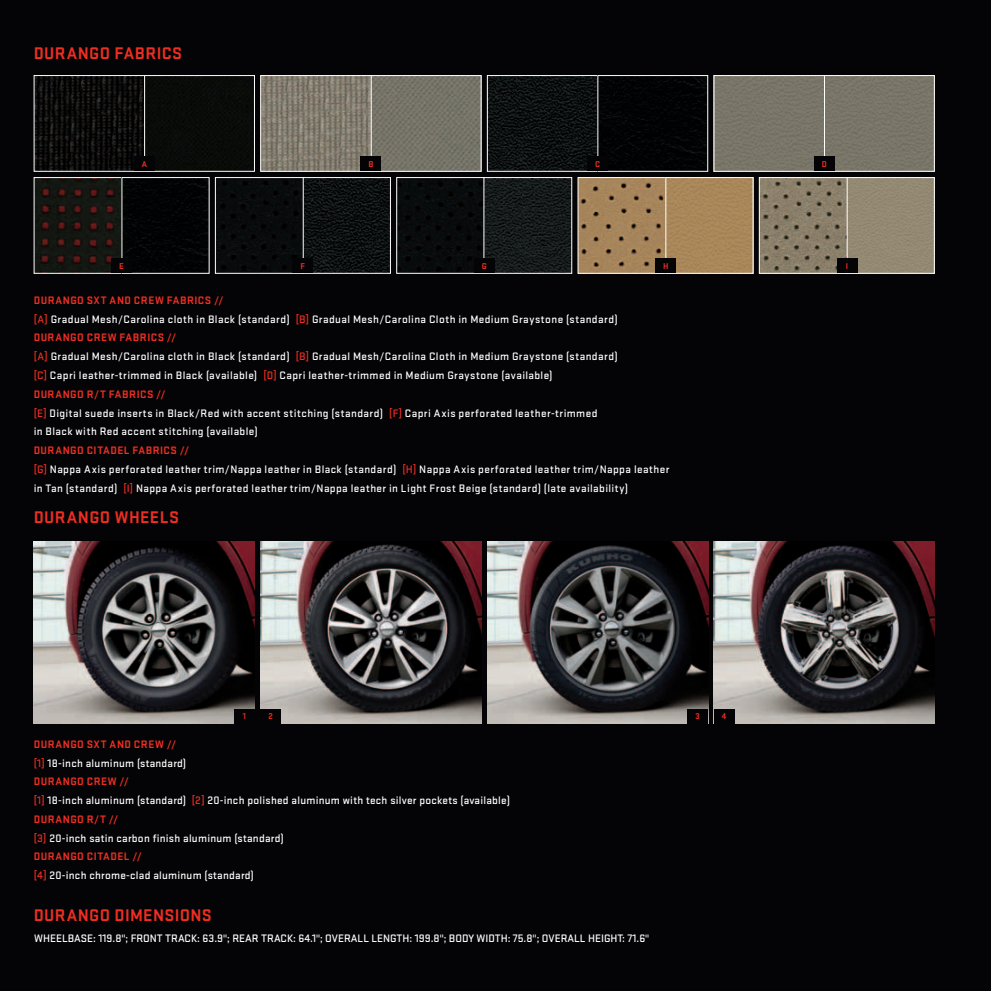
<style>
.page{position:relative;width:991px;height:991px;background:#fff}
.page>*{position:absolute;margin:0;border:0;box-sizing:border-box;transform-origin:0 0}
.t1{font:700 17.5px "Stratum 1";letter-spacing:.02em;color:#ee2e22}
.t2{font:500 11.25px/18.8px "Stratum 1";letter-spacing:.03em;color:#fff}
.t3{font:700 8.75px "Stratum 1";color:#ee2e22}
.s1{font-weight:700;color:#ee2e22}
.s2{color:#ee2e22}
</style>
<div class="page">
<div style="left:0;top:0;width:990px;height:990px;background:#040305"></div>
<img style="left:34px;top:541px;width:221px;height:182px">
<img style="left:487px;top:541px;width:220px;height:182px">
<img style="left:713px;top:541px;width:221px;height:182px">
<img style="left:260px;top:541px;width:221px;height:182px">
<div style="left:260px;top:708px;width:21px;height:15px;background:#040305"></div>
<div style="left:686px;top:708px;width:21px;height:15px;background:#040305"></div>
<div style="left:713px;top:708px;width:21px;height:15px;background:#040305"></div>
<div style="left:234px;top:708px;width:21px;height:15px;background:#040305"></div>
<img style="left:36px;top:77px;width:108px;height:92px">
<div style="left:34px;top:75px;width:114px;height:96px;border:1px solid #fff"></div>
<img style="left:262px;top:77px;width:109px;height:92px">
<div style="left:260px;top:75px;width:115px;height:96px;border:1px solid #fff"></div>
<img style="left:489px;top:77px;width:108px;height:92px">
<div style="left:487px;top:75px;width:114px;height:96px;border:1px solid #fff"></div>
<div style="left:715px;top:77px;width:108px;height:92px;background:#797668"></div>
<div style="left:713px;top:75px;width:120px;height:96px;border:1px solid #fff"></div>
<img style="left:146px;top:77px;width:107px;height:92px">
<div style="left:144px;top:75px;width:111px;height:96px;border:1px solid #fff"></div>
<img style="left:373px;top:77px;width:106px;height:92px">
<div style="left:371px;top:75px;width:110px;height:96px;border:1px solid #fff"></div>
<img style="left:599px;top:77px;width:106px;height:89px">
<div style="left:825px;top:77px;width:107px;height:92px;background:#797668"></div>
<div style="left:823px;top:75px;width:111px;height:96px;border:1px solid #fff"></div>
<img style="left:36px;top:179px;width:85px;height:92px">
<div style="left:34px;top:177px;width:91px;height:96px;border:1px solid #fff"></div>
<img style="left:217px;top:179px;width:86px;height:92px">
<div style="left:215px;top:177px;width:91px;height:96px;border:1px solid #fff"></div>
<img style="left:579px;top:179px;width:86px;height:92px">
<div style="left:577px;top:177px;width:92px;height:96px;border:1px solid #fff"></div>
<img style="left:760px;top:179px;width:86px;height:92px">
<div style="left:758px;top:177px;width:93px;height:96px;border:1px solid #fff"></div>
<img style="left:123px;top:179px;width:84px;height:88px">
<img style="left:305px;top:179px;width:83px;height:92px">
<img style="left:484px;top:179px;width:85px;height:92px">
<div style="left:480px;top:177px;width:91px;height:96px;border:1px solid #fff"></div>
<div style="left:667px;top:179px;width:84px;height:92px;background:#a98759"></div>
<div style="left:665px;top:177px;width:88px;height:96px;border:1px solid #fff"></div>
<div style="left:848px;top:179px;width:84px;height:92px;background:#938a73"></div>
<div style="left:846px;top:177px;width:88px;height:96px;border:1px solid #fff"></div>
<img style="left:398px;top:179px;width:84px;height:92px">
<div style="left:396px;top:177px;width:88px;height:96px;border:1px solid #fff"></div>
<div style="left:134px;top:156px;width:21px;height:15px;background:#040305"></div>
<div style="left:111px;top:258px;width:21px;height:15px;background:#040305"></div>
<div style="left:360px;top:156px;width:21px;height:15px;background:#040305"></div>
<div style="left:292px;top:258px;width:21px;height:15px;background:#040305"></div>
<div style="left:586px;top:156px;width:21px;height:15px;background:#040305"></div>
<div style="left:473px;top:258px;width:21px;height:15px;background:#040305"></div>
<div style="left:813px;top:156px;width:21px;height:15px;background:#040305"></div>
<div style="left:655px;top:258px;width:21px;height:15px;background:#040305"></div>
<div style="left:836px;top:258px;width:21px;height:15px;background:#040305"></div>
<h1 class="t1" style="left:34px;top:41px;width:147px">DURANGO FABRICS</h1>
<p class="t3" style="left:142px;top:158px;width:7px">A</p>
<p class="t3" style="left:119px;top:260px;width:6px">E</p>
<p class="t3" style="left:300px;top:260px;width:5px">F</p>
<p class="t3" style="left:368px;top:158px;width:5px">B</p>
<p class="t3" style="left:481px;top:260px;width:7px">G</p>
<p class="t3" style="left:594px;top:158px;width:7px">C</p>
<p class="t3" style="left:821px;top:158px;width:7px">D</p>
<p class="t3" style="left:662px;top:260px;width:7px">H</p>
<p class="t3" style="left:845px;top:260px;width:3px">I</p>
<p class="t2" style="left:34px;top:290px;width:585px"><span class="s1">DURANGO SXT AND CREW FABRICS //<br></span><span class="s2">[A]</span> Gradual Mesh/Carolina cloth in Black (standard) <span class="s2">[B]</span> Gradual Mesh/Carolina Cloth in Medium Graystone (standard)<br><span class="s1">DURANGO CREW FABRICS //<br></span><span class="s2">[A]</span> Gradual Mesh/Carolina cloth in Black (standard) <span class="s2">[B]</span> Gradual Mesh/Carolina Cloth in Medium Graystone (standard) <span class="s2">[C]</span> Capri leather-trimmed in Black (available) <span class="s2">[D]</span> Capri leather-trimmed in Medium Graystone (available)<br><span class="s1">DURANGO R/T FABRICS //<br></span><span class="s2">[E]</span> Digital suede inserts in Black/Red with accent stitching (standard) <span class="s2">[F]</span> Capri Axis perforated leather-trimmed<br>in Black with Red accent stitching (available)</p>
<p class="t2" style="left:34px;top:440px;width:637px"><span class="s1">DURANGO CITADEL FABRICS //<br></span><span class="s2">[G]</span> Nappa Axis perforated leather trim/Nappa leather in Black (standard) <span class="s2">[H]</span> Nappa Axis perforated leather trim/Nappa leather in Tan (standard) <span class="s2">[I]</span> Nappa Axis perforated leather trim/Nappa leather in Light Frost Beige (standard) (late availability)</p>
<h1 class="t1" style="left:34px;top:505px;width:136px">DURANGO WHEELS</h1>
<p class="t3" style="left:242px;top:710px;width:5px">1</p>
<p class="t3" style="left:268px;top:710px;width:6px">2</p>
<p class="t3" style="left:695px;top:710px;width:6px">3</p>
<p class="t3" style="left:721px;top:710px;width:6px">4</p>
<p class="t2" style="left:34px;top:733px;width:477px"><span class="s1">DURANGO SXT AND CREW //<br></span><span class="s2">[1]</span> 18-inch aluminum (standard)<br><span class="s1">DURANGO CREW //<br></span><span class="s2">[1]</span> 18-inch aluminum (standard) <span class="s2">[2]</span> 20-inch polished aluminum with tech silver pockets (available)<br><span class="s1">DURANGO R/T //<br></span><span class="s2">[3]</span> 20-inch satin carbon finish aluminum (standard)<br><span class="s1">DURANGO CITADEL //<br></span><span class="s2">[4]</span> 20-inch chrome-clad aluminum (standard)</p>
<h1 class="t1" style="left:34px;top:903px;width:177px">DURANGO DIMENSIONS</h1>
<p class="t2" style="left:34px;top:928px;width:16px">Wheelbase</p>
<p class="t2" style="left:93px;top:928px;width:51px">: 119.8"; Front</p>
<p class="t2" style="left:165px;top:928px;width:81px">Track: 63.9"; Rear</p>
<p class="t2" style="left:261px;top:928px;width:14px">TracK</p>
<p class="t2" style="left:293px;top:928px;width:46px">: 64.1"; Overall</p>
<p class="t2" style="left:371px;top:928px;width:13px">Length</p>
<p class="t2" style="left:409px;top:928px;width:53px">: 199.8"; Body</p>
<p class="t2" style="left:476px;top:928px;width:15px">Width</p>
<p class="t2" style="left:507px;top:928px;width:48px">: 75.8"; Overall</p>
<p class="t2" style="left:588px;top:928px;width:14px">Height</p>
<p class="t2" style="left:622px;top:928px;width:29px">: 71.6"</p>
</div>
